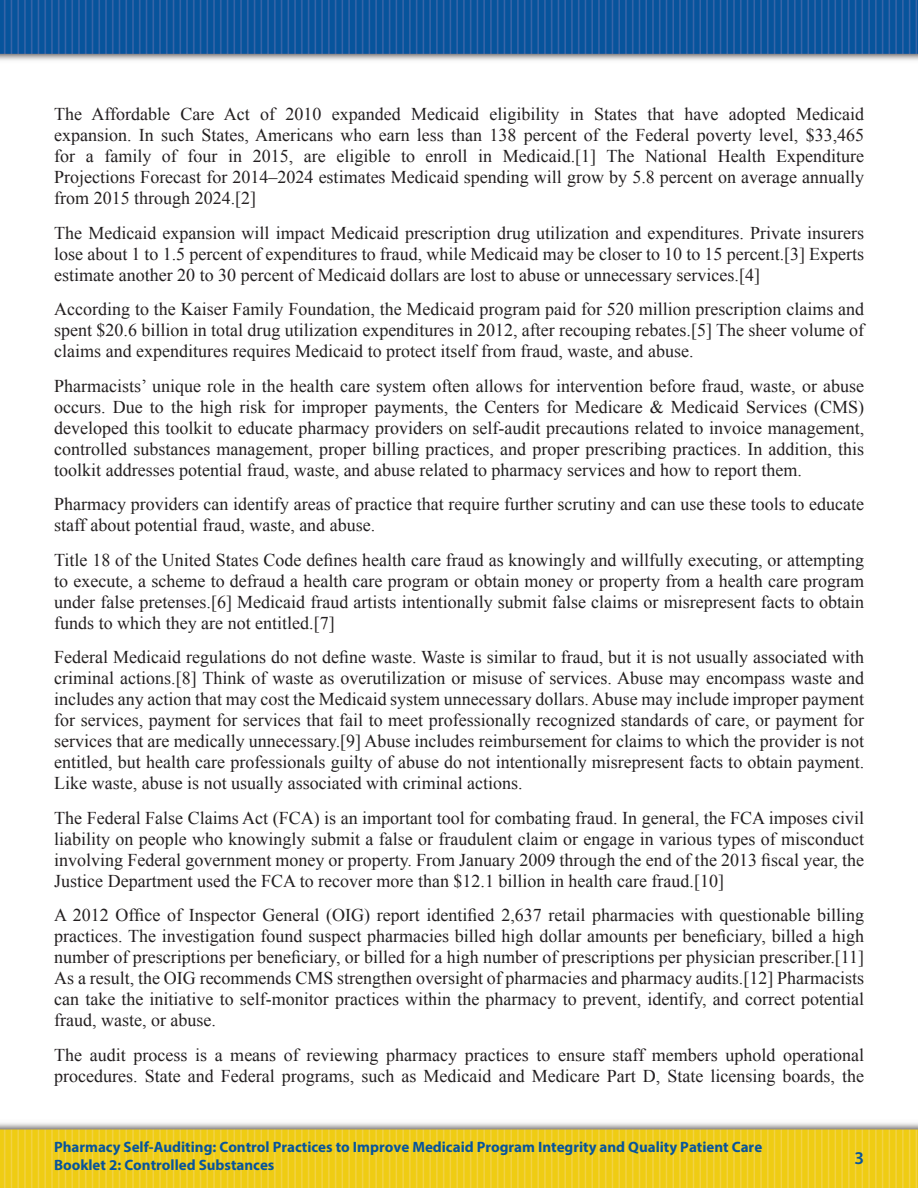
<style>
.page{position:relative;width:918px;height:1188px;background:#fff}
.page>*{position:absolute;margin:0;border:0;box-sizing:border-box;transform-origin:0 0}
.t1{font:18px/21px "Times New Roman";color:#231f20;text-align:justify}
.t2{font:600 18px "Myriad Pro";color:#07549c}
.t3{font:700 15px/18px "Myriad Pro";color:#07549c}
</style>
<div class="page">
<img style="left:0;top:0;width:918px;height:61px">
<img style="left:0;top:1123px;width:918px;height:65px">
<p class="t1" style="left:54px;top:103px;width:812px">The Affordable Care Act of 2010 expanded Medicaid eligibility in States that have adopted Medicaid expansion. In such States, Americans who earn less than 138 percent of the Federal poverty level, $33,465 for a family of four in 2015, are eligible to enroll in Medicaid.[1] The National Health Expenditure Projections Forecast for 2014–2024 estimates Medicaid spending will grow by 5.8 percent on average annually from 2015 through 2024.[2]</p>
<p class="t1" style="left:54px;top:222px;width:812px">The Medicaid expansion will impact Medicaid prescription drug utilization and expenditures. Private insurers lose about 1 to 1.5 percent of expenditures to fraud, while Medicaid may be closer to 10 to 15 percent.[3] Experts estimate another 20 to 30 percent of Medicaid dollars are lost to abuse or unnecessary services.[4]</p>
<p class="t1" style="left:54px;top:298px;width:812px">According to the Kaiser Family Foundation, the Medicaid program paid for 520 million prescription claims and spent $20.6 billion in total drug utilization expenditures in 2012, after recouping rebates.[5] The sheer volume of claims and expenditures requires Medicaid to protect itself from fraud, waste, and abuse.</p>
<p class="t1" style="left:54px;top:375px;width:812px">Pharmacists’ unique role in the health care system often allows for intervention before fraud, waste, or abuse occurs. Due to the high risk for improper payments, the Centers for Medicare &amp; Medicaid Services (CMS) developed this toolkit to educate pharmacy providers on self-audit precautions related to invoice management, controlled substances management, proper billing practices, and proper prescribing practices. In addition, this toolkit addresses potential fraud, waste, and abuse related to pharmacy services and how to report them.</p>
<p class="t1" style="left:54px;top:494px;width:812px">Pharmacy providers can identify areas of practice that require further scrutiny and can use these tools to educate staff about potential fraud, waste, and abuse.</p>
<p class="t1" style="left:54px;top:549px;width:812px">Title 18 of the United States Code defines health care fraud as knowingly and willfully executing, or attempting to execute, a scheme to defraud a health care program or obtain money or property from a health care program under false pretenses.[6] Medicaid fraud artists intentionally submit false claims or misrepresent facts to obtain funds to which they are not entitled.[7]</p>
<p class="t1" style="left:54px;top:646px;width:812px">Federal Medicaid regulations do not define waste. Waste is similar to fraud, but it is not usually associated with criminal actions.[8] Think of waste as overutilization or misuse of services. Abuse may encompass waste and includes any action that may cost the Medicaid system unnecessary dollars. Abuse may include improper payment for services, payment for services that fail to meet professionally recognized standards of care, or payment for services that are medically unnecessary.[9] Abuse includes reimbursement for claims to which the provider is not entitled, but health care professionals guilty of abuse do not intentionally misrepresent facts to obtain payment.<br>Like waste, abuse is not usually associated with criminal actions.</p>
<p class="t1" style="left:54px;top:807px;width:812px">The Federal False Claims Act (FCA) is an important tool for combating fraud. In general, the FCA imposes civil liability on people who knowingly submit a false or fraudulent claim or engage in various types of misconduct involving Federal government money or property. From January 2009 through the end of the 2013 fiscal year, the Justice Department used the FCA to recover more than $12.1 billion in health care fraud.[10]</p>
<p class="t1" style="left:54px;top:904px;width:812px">A 2012 Office of Inspector General (OIG) report identified 2,637 retail pharmacies with questionable billing practices. The investigation found suspect pharmacies billed high dollar amounts per beneficiary, billed a high number of prescriptions per beneficiary, or billed for a high number of prescriptions per physician prescriber.[11] As a result, the OIG recommends CMS strengthen oversight of pharmacies and pharmacy audits.[12] Pharmacists can take the initiative to self-monitor practices within the pharmacy to prevent, identify, and correct potential fraud, waste, or abuse.</p>
<p class="t1" style="left:54px;top:1044px;width:812px">The audit process is a means of reviewing pharmacy practices to ensure staff members uphold operational procedures. State and Federal programs, such as Medicaid and Medicare Part D, State licensing boards, the</p>
<p class="t3" style="left:54px;top:1138px;width:710px">Pharmacy Self-Auditing: Control Practices to Improve Medicaid Program Integrity and Quality Patient Care<br>Booklet 2: Controlled Substances</p>
<p class="t2" style="left:854px;top:1147px;width:11px">3</p>
</div>
